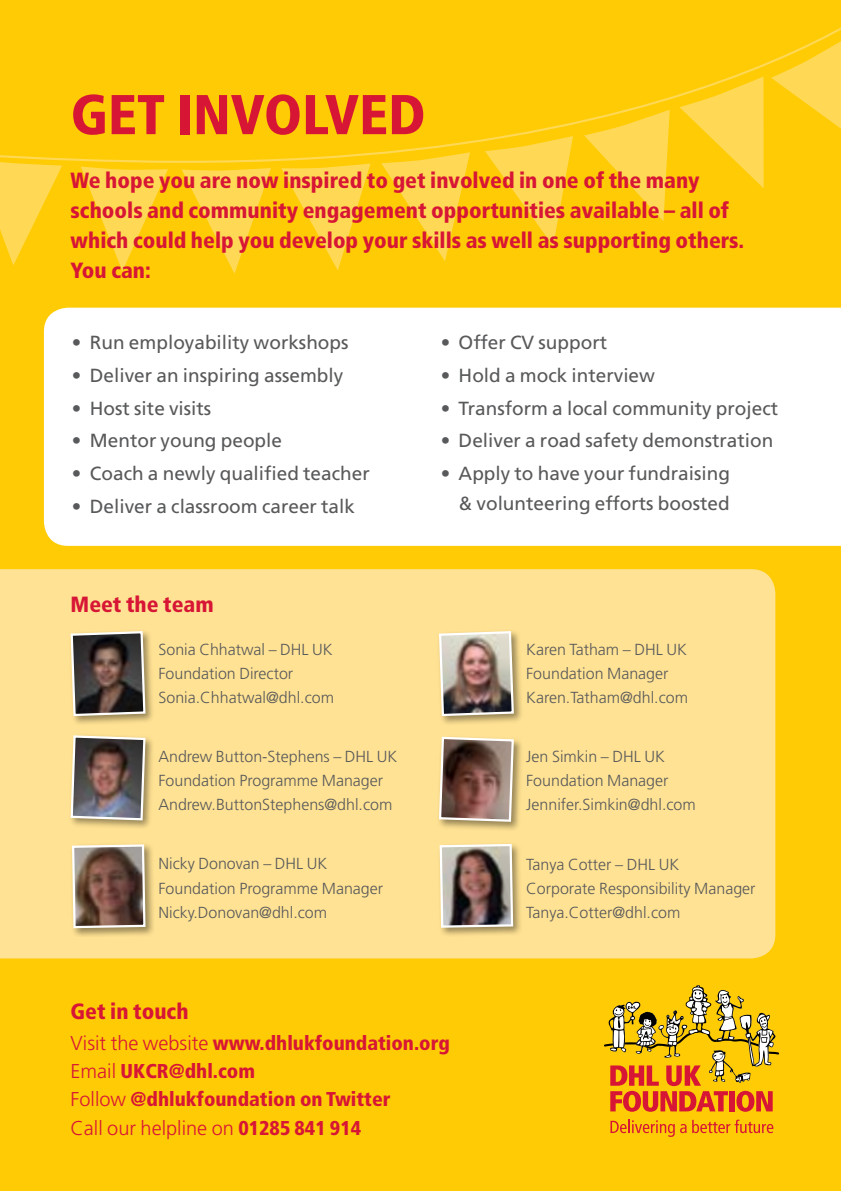
<style>
.page{position:relative;width:842px;height:1191px;background:#fff}
.page>*{position:absolute;margin:0;border:0;box-sizing:border-box;transform-origin:0 0}
.t1{font:900 condensed 56px "Frutiger LT Std";color:#d71635}
.t2{font:900 condensed 22px/30px "Frutiger LT Std";color:#d71635}
.t3{font:900 condensed 20px/28.4px "Frutiger LT Std";color:#d71635}
.t4{font:19px/30px "Frutiger LT Std";color:#58595b;text-align:right}
.t5{font:300 16px/24px "Frutiger LT Std";color:#58595b}
.s1{font-weight:300;font-stretch:normal}
</style>
<div class="page">
<div style="left:0;top:0;width:840px;height:1191px;background:#ffcb05"></div>
<svg style="left:0;top:28px;width:840px;height:135px"></svg>
<svg style="left:0;top:160px;width:62px;height:105px"></svg>
<svg style="left:81px;top:166px;width:87px;height:105px"></svg>
<svg style="left:182px;top:168px;width:89px;height:106px"></svg>
<svg style="left:281px;top:164px;width:89px;height:106px"></svg>
<svg style="left:381px;top:152px;width:89px;height:109px"></svg>
<svg style="left:485px;top:136px;width:88px;height:110px"></svg>
<svg style="left:584px;top:110px;width:86px;height:111px"></svg>
<svg style="left:679px;top:77px;width:85px;height:111px"></svg>
<svg style="left:771px;top:38px;width:69px;height:95px"></svg>
<div style="left:44px;top:308px;width:797px;height:238px;background:#fff"></div>
<div style="left:0;top:569px;width:775px;height:389px;background:#ffe293"></div>
<svg style="left:610px;top:1119px;width:163px;height:18px"></svg>
<svg style="left:604px;top:985px;width:175px;height:126px"></svg>
<div style="left:68px;top:628px;width:87px;height:97px;background:#000;opacity:.41"></div>
<svg style="left:69px;top:630px;width:78px;height:87px"></svg>
<div style="left:436px;top:628px;width:87px;height:97px;background:#000;opacity:.41"></div>
<img style="left:438px;top:630px;width:77px;height:87px">
<div style="left:436px;top:734px;width:87px;height:97px;background:#000;opacity:.41"></div>
<svg style="left:438px;top:735px;width:77px;height:88px"></svg>
<div style="left:437px;top:841px;width:85px;height:95px;background:#000;opacity:.41"></div>
<img style="left:438px;top:842px;width:76px;height:87px">
<div style="left:68px;top:732px;width:87px;height:97px;background:#000;opacity:.41"></div>
<img style="left:69px;top:734px;width:78px;height:87px">
<div style="left:69px;top:841px;width:86px;height:96px;background:#000;opacity:.41"></div>
<svg style="left:71px;top:843px;width:76px;height:86px"></svg>
<h1 class="t1" style="left:71px;top:81px;width:356px">GET INVOLVED</h1>
<h2 class="t2" style="left:71px;top:166px;width:675px">We hope you are now inspired to get involved in one of the many schools and community engagement opportunities available – all of which could help you develop your skills as well as supporting others.<br>You can:</h2>
<p class="t4" style="left:72px;top:327px;width:278px">• Run employability workshops</p>
<p class="t4" style="left:72px;top:360px;width:273px">• Deliver an inspiring assembly</p>
<p class="t4" style="left:72px;top:393px;width:141px">• Host site visits</p>
<p class="t4" style="left:72px;top:426px;width:212px">• Mentor young people</p>
<p class="t4" style="left:72px;top:459px;width:299px">• Coach a newly qualified teacher</p>
<p class="t4" style="left:72px;top:491px;width:284px">• Deliver a classroom career talk</p>
<h2 class="t2" style="left:71px;top:589px;width:145px">Meet the team</h2>
<p class="t5" style="left:158px;top:637px;width:177px">Sonia Chhatwal – DHL UK<br>Foundation Director<br>Sonia.Chhatwal@dhl.com</p>
<p class="t5" style="left:158px;top:745px;width:240px">Andrew Button-Stephens – DHL UK<br>Foundation Programme Manager<br>Andrew.ButtonStephens@dhl.com</p>
<p class="t5" style="left:158px;top:852px;width:226px">Nicky Donovan – DHL UK<br>Foundation Programme Manager<br>Nicky.Donovan@dhl.com</p>
<h2 class="t2" style="left:71px;top:996px;width:119px">Get in touch</h2>
<p class="t4" style="left:441px;top:327px;width:168px">• Offer CV support</p>
<p class="t4" style="left:441px;top:360px;width:216px">• Hold a mock interview</p>
<p class="t4" style="left:441px;top:393px;width:339px">• Transform a local community project</p>
<p class="t4" style="left:441px;top:426px;width:334px">• Deliver a road safety demonstration</p>
<p class="t4" style="left:441px;top:459px;width:291px">• Apply to have your fundraising &amp; volunteering efforts boosted</p>
<p class="t5" style="left:526px;top:637px;width:163px">Karen Tatham – DHL UK<br>Foundation Manager<br>Karen.Tatham@dhl.com</p>
<p class="t5" style="left:526px;top:745px;width:171px">Jen Simkin – DHL UK<br>Foundation Manager<br>Jennifer.Simkin@dhl.com</p>
<p class="t5" style="left:526px;top:852px;width:231px">Tanya Cotter – DHL UK<br>Corporate Responsibility Manager<br>Tanya.Cotter@dhl.com</p>
<p class="t3" style="left:71px;top:1028px;width:381px"><span class="s1">Visit the website</span> www.dhlukfoundation.org <span class="s1">Email</span> UKCR@dhl.com<br><span class="s1">Follow</span> @dhlukfoundation on Twitter<br><span class="s1">Call our helpline on</span> 01285 841 914</p>
</div>
